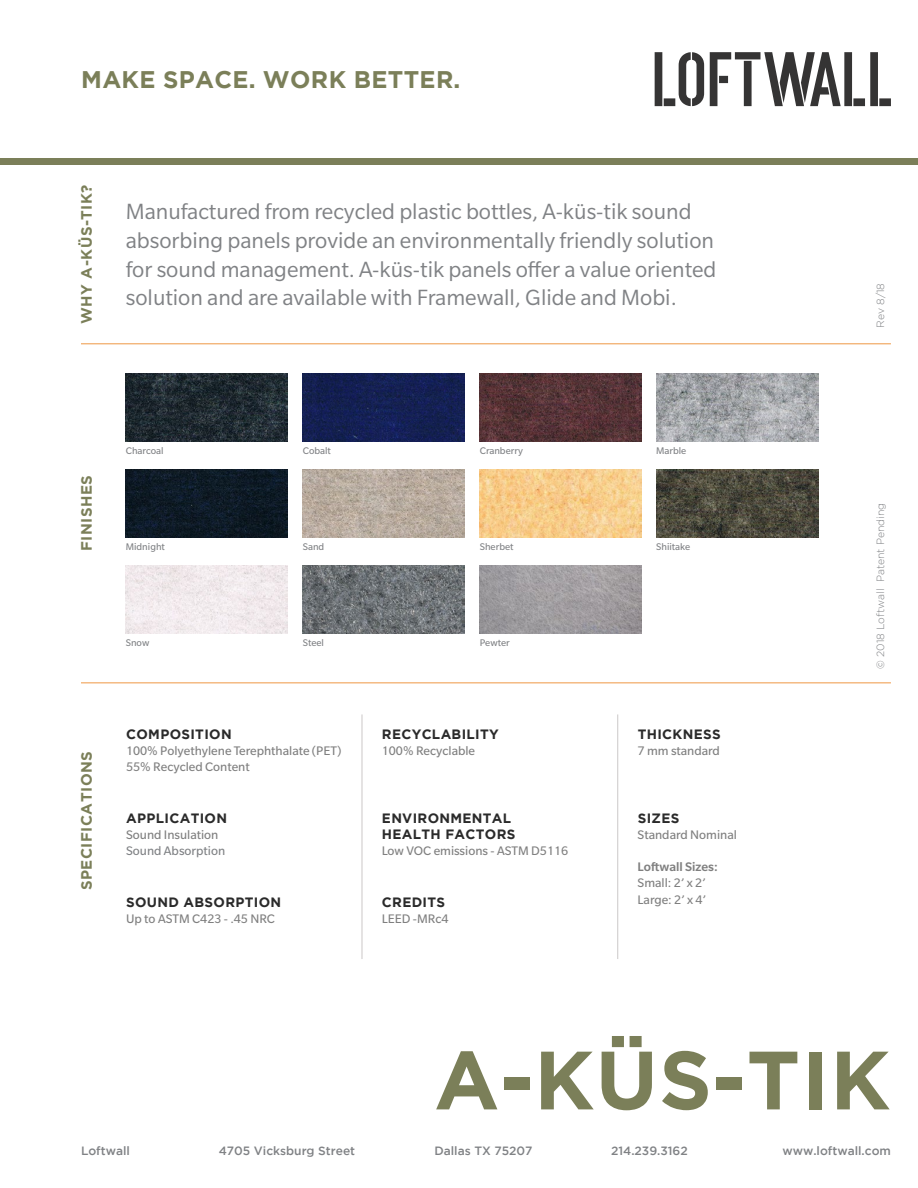
<style>
.page{position:relative;width:918px;height:1188px;background:#fff}
.page>*{position:absolute;margin:0;border:0;box-sizing:border-box;transform-origin:0 0}
.t1{font:700 82.5px "Gotham";letter-spacing:.015em;color:#7b7f59}
.t2{font:24px/28.8px "Slate Pro";color:#808285}
.t3{font:700 24px "Gotham";letter-spacing:.015em;color:#7b7f59}
.t4{font:700 15px "Gotham";letter-spacing:.035em;color:#7b7f59}
.t5{font:13.5px/16.2px "Slate Pro";color:#7f7f7f}
.t6{font:700 13.5px/16.2px "Gotham";letter-spacing:.025em;color:#2a2a2a}
.t7{font:13.5px "Slate Pro";color:#808285}
.t8{font:500 13.5px "Slate Pro";color:#7f7f7f}
.t9{font:500 12px "Gotham";color:#808285}
.t10{font:10.5px "Slate Pro";color:#808285}
.t11{font:300 10.5px "Gotham";color:#808285}
</style>
<div class="page">
<svg style="left:655px;top:52px;width:236px;height:54px"></svg>
<div style="left:0;top:158px;width:918px;height:7px;background:#7b7f59"></div>
<img style="left:126px;top:374px;width:162px;height:67px">
<img style="left:126px;top:470px;width:162px;height:67px">
<img style="left:126px;top:566px;width:162px;height:67px">
<img style="left:303px;top:374px;width:162px;height:67px">
<img style="left:303px;top:470px;width:162px;height:67px">
<img style="left:303px;top:566px;width:162px;height:67px">
<img style="left:480px;top:374px;width:162px;height:67px">
<img style="left:480px;top:470px;width:162px;height:67px">
<img style="left:480px;top:566px;width:162px;height:67px">
<img style="left:656px;top:374px;width:162px;height:67px">
<img style="left:656px;top:470px;width:162px;height:67px">
<hr style="left:81px;top:343px;width:810px;height:1px;background:#ef9743">
<hr style="left:81px;top:682px;width:810px;height:1px;background:#ef9743">
<hr style="left:617px;top:714px;width:1px;height:245px;background:#cbc8c8">
<hr style="left:362px;top:714px;width:1px;height:245px;background:#cbc8c8">
<p class="t3" style="left:81px;top:66px;width:381px">MAKE SPACE. WORK BETTER.</p>
<p class="t4" style="left:78px;top:324px;width:141px;rotate:-90deg">WHY A-KÜS-TIK?</p>
<p class="t2" style="left:126px;top:197px;width:592px">Manufactured from recycled plastic bottles, A-küs-tik sound absorbing panels provide an environmentally friendly solution for sound management. A-küs-tik panels offer a value oriented solution and are available with Framewall, Glide and Mobi.</p>
<p class="t4" style="left:78px;top:551px;width:77px;rotate:-90deg">FINISHES</p>
<p class="t10" style="left:126px;top:446px;width:39px">Charcoal</p>
<p class="t10" style="left:126px;top:541px;width:41px">Midnight</p>
<p class="t10" style="left:303px;top:446px;width:30px">Cobalt</p>
<p class="t10" style="left:303px;top:541px;width:23px">Sand</p>
<p class="t4" style="left:78px;top:890px;width:141px;rotate:-90deg">SPECIFICATIONS</p>
<p class="t10" style="left:126px;top:637px;width:25px">Snow</p>
<p class="t10" style="left:303px;top:637px;width:23px">Steel</p>
<p class="t6" style="left:126px;top:725px;width:107px">COMPOSITION</p>
<p class="t5" style="left:126px;top:742px;width:217px">100% Polyethylene Terephthalate (PET)<br>55% Recycled Content</p>
<p class="t6" style="left:126px;top:809px;width:102px">APPLICATION</p>
<p class="t5" style="left:126px;top:826px;width:94px">Sound Insulation</p>
<p class="t7" style="left:126px;top:844px;width:101px">Sound Absorption</p>
<p class="t6" style="left:126px;top:893px;width:156px">SOUND ABSORPTION</p>
<p class="t5" style="left:126px;top:910px;width:150px">Up to ASTM C423 - .45 NRC</p>
<p class="t10" style="left:480px;top:446px;width:45px">Cranberry</p>
<p class="t10" style="left:480px;top:541px;width:35px">Sherbet</p>
<p class="t10" style="left:480px;top:637px;width:32px">Pewter</p>
<p class="t6" style="left:382px;top:725px;width:118px">RECYCLABILITY</p>
<p class="t5" style="left:382px;top:742px;width:95px">100% Recyclable</p>
<p class="t6" style="left:382px;top:809px;width:135px">ENVIRONMENTAL<br>HEALTH FACTORS</p>
<p class="t5" style="left:382px;top:842px;width:188px">Low VOC emissions - ASTM D5116</p>
<p class="t6" style="left:382px;top:893px;width:65px">CREDITS</p>
<p class="t5" style="left:382px;top:910px;width:68px">LEED -MRc4</p>
<p class="t10" style="left:656px;top:446px;width:32px">Marble</p>
<p class="t10" style="left:656px;top:541px;width:36px">Shiitake</p>
<p class="t6" style="left:638px;top:725px;width:84px">THICKNESS</p>
<p class="t5" style="left:638px;top:742px;width:84px">7 mm standard</p>
<p class="t6" style="left:638px;top:809px;width:43px">SIZES</p>
<p class="t5" style="left:638px;top:826px;width:101px">Standard Nominal</p>
<p class="t8" style="left:638px;top:860px;width:82px">Loftwall Sizes:</p>
<p class="t5" style="left:638px;top:875px;width:70px">Small: 2’ x 2’<br>Large: 2’ x 4’</p>
<p class="t11" style="left:875px;top:328px;width:46px;rotate:-90deg">Rev 8/18</p>
<p class="t11" style="left:875px;top:669px;width:168px;rotate:-90deg">© 2018 Loftwall Patent Pending</p>
<h1 class="t1" style="left:434px;top:1033px;width:458px">A-KÜS-TIK</h1>
<p class="t9" style="left:81px;top:1144px;width:50px">Loftwall</p>
<p class="t9" style="left:219px;top:1144px;width:138px">4705 Vicksburg Street</p>
<p class="t9" style="left:434px;top:1144px;width:100px">Dallas TX 75207</p>
<p class="t9" style="left:611px;top:1144px;width:78px">214.239.3162</p>
<p class="t9" style="left:782px;top:1144px;width:110px">www.loftwall.com</p>
</div>
